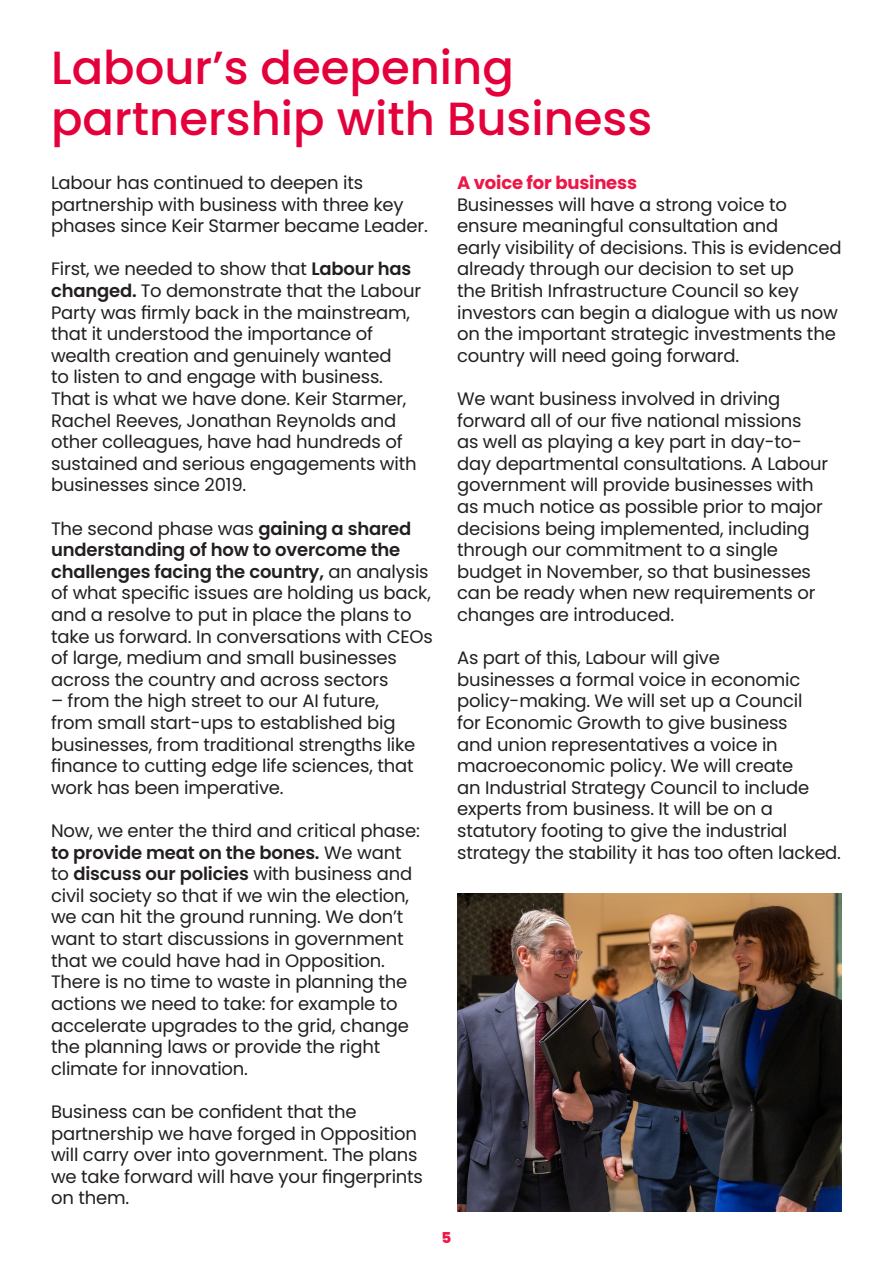
<style>
.page{position:relative;width:893px;height:1263px;background:#fff}
.page>*{position:absolute;margin:0;border:0;box-sizing:border-box;transform-origin:0 0}
.t1{font:500 46.5px/51px "Poppins";color:#e4003b}
.t2{font:18px/21.6px "Poppins";letter-spacing:-.01em;color:#231f20}
.t3{font:700 18px "Poppins";letter-spacing:-.01em;color:#ed1747}
.t4{font:800 15px "Poppins";color:#ed1747}
.s1{font-weight:600}
</style>
<div class="page">
<img style="left:457px;top:893px;width:385px;height:319px">
<p class="t1" style="left:51px;top:42px;width:603px">Labour’s deepening partnership with Business</p>
<p class="t2" style="left:51px;top:172px;width:378px">Labour has continued to deepen its partnership with business with three key phases since Keir Starmer became Leader.</p>
<p class="t2" style="left:51px;top:258px;width:372px">First, we needed to show that <span class="s1">Labour has changed.</span> To demonstrate that the Labour Party was firmly back in the mainstream, that it understood the importance of wealth creation and genuinely wanted<br>to listen to and engage with business.<br>That is what we have done. Keir Starmer, Rachel Reeves, Jonathan Reynolds and other colleagues, have had hundreds of sustained and serious engagements with businesses since 2019.</p>
<p class="t2" style="left:51px;top:518px;width:383px">The second phase was <span class="s1">gaining a shared understanding of how to overcome the challenges facing the country,</span> an analysis of what specific issues are holding us back, and a resolve to put in place the plans to take us forward. In conversations with CEOs of large, medium and small businesses across the country and across sectors</p>
<p class="t2" style="left:51px;top:690px;width:366px">– from the high street to our AI future, from small start-ups to established big businesses, from traditional strengths like finance to cutting edge life sciences, that work has been imperative.</p>
<p class="t2" style="left:51px;top:820px;width:370px">Now, we enter the third and critical phase: <span class="s1">to provide meat on the bones.</span> We want to <span class="s1">discuss our policies</span> with business and civil society so that if we win the election, we can hit the ground running. We don’t want to start discussions in government that we could have had in Opposition.<br>There is no time to waste in planning the actions we need to take: for example to accelerate upgrades to the grid, change the planning laws or provide the right climate for innovation.</p>
<p class="t2" style="left:51px;top:1101px;width:373px">Business can be confident that the partnership we have forged in Opposition will carry over into government. The plans we take forward will have your fingerprints on them.</p>
<p class="t3" style="left:457px;top:172px;width:181px">A voice for business</p>
<p class="t2" style="left:457px;top:194px;width:386px">Businesses will have a strong voice to ensure meaningful consultation and<br>early visibility of decisions. This is evidenced already through our decision to set up<br>the British Infrastructure Council so key investors can begin a dialogue with us now on the important strategic investments the country will need going forward.</p>
<p class="t2" style="left:457px;top:388px;width:373px">We want business involved in driving forward all of our five national missions<br>as well as playing a key part in day-to&shy;day departmental consultations. A Labour government will provide businesses with as much notice as possible prior to major decisions being implemented, including through our commitment to a single budget in November, so that businesses can be ready when new requirements or changes are introduced.</p>
<p class="t2" style="left:457px;top:647px;width:385px">As part of this, Labour will give<br>businesses a formal voice in economic policy-making. We will set up a Council<br>for Economic Growth to give business<br>and union representatives a voice in macroeconomic policy. We will create<br>an Industrial Strategy Council to include experts from business. It will be on a statutory footing to give the industrial strategy the stability it has too often lacked.</p>
<p class="t4" style="left:442px;top:1228px;width:11px">5</p>
</div>
